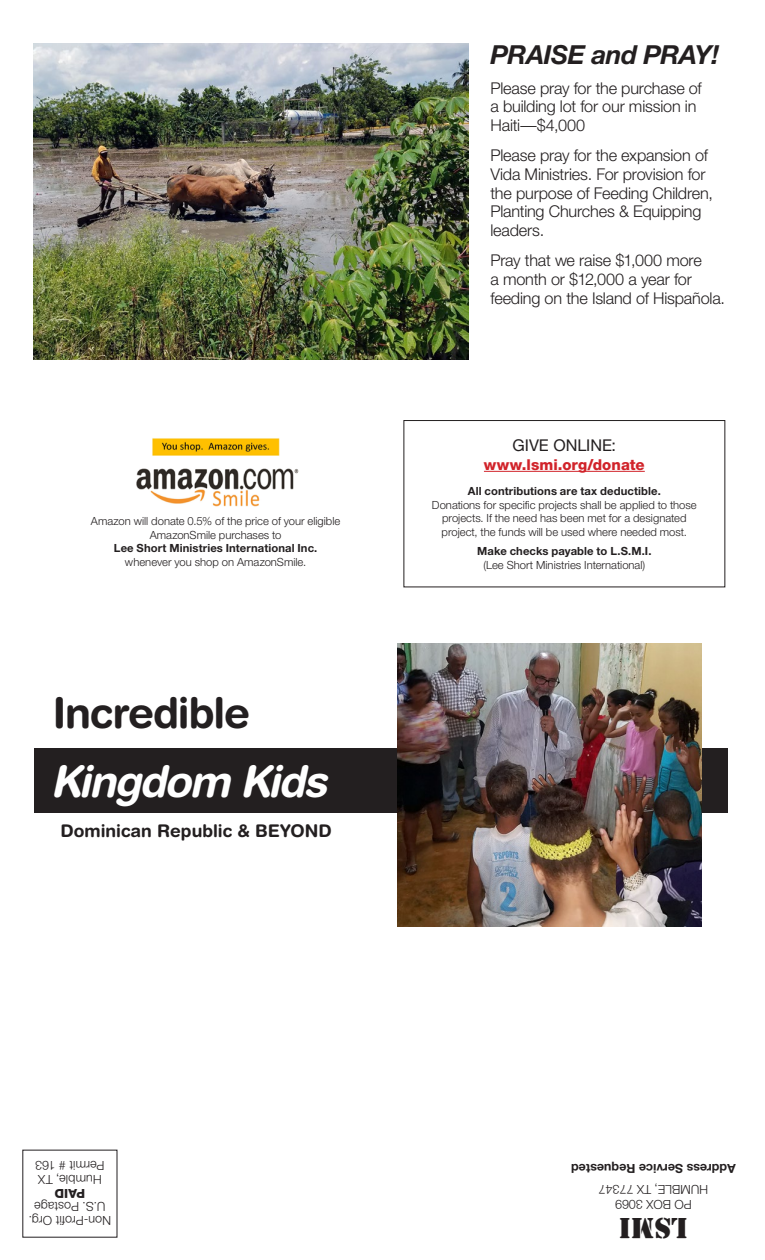
<style>
.page{position:relative;width:765px;height:1260px;background:#fff}
.page>*{position:absolute;margin:0;border:0;box-sizing:border-box;transform-origin:0 0}
.t1{font:italic 700 43.75px "Helvetica Rounded";letter-spacing:-.04em;color:#fff}
.t2{font:700 42.5px "Helvetica Rounded";letter-spacing:-.025em;color:#231f20}
.t3{font:30px "Stencil";color:#231f20}
.Text{font:italic 700 26.25px "Helvetica Neue";letter-spacing:-.02em;color:#231f20}
.t4{font:700 17.5px "Helvetica Rounded";color:#231f20}
.Text-2{font:300 16.25px/18.8px "Helvetica Neue";letter-spacing:-.015em;color:#231f20}
.t5{font:16.25px "Helvetica Neue";letter-spacing:-.005em;color:#231f20}
.t6{font:800 15px "Helvetica Neue";color:#d1232a}
.t7{font:300 12.5px "Helvetica Neue";color:#231f20}
.t8{font:700 12.5px "Helvetica Neue";color:#231f20}
.t9{font:800 12.5px "Helvetica Neue";color:#231f20}
.t10{font:300 11.25px/13.5px "Helvetica Neue";color:#231f20;text-align:center}
.t11{font:700 11.25px "Helvetica Neue";letter-spacing:.01em;color:#231f20}
.s1{font-weight:700}
</style>
<div class="page">
<hr style="left:484px;top:471px;width:161px;height:1px;background:#d1232a">
<div style="left:404px;top:420px;width:321px;height:167px;border:1px solid #231f20"></div>
<div style="left:34px;top:749px;width:694px;height:64px;background:#231f20"></div>
<img style="left:33px;top:43px;width:436px;height:317px">
<img style="left:398px;top:643px;width:303px;height:284px">
<img style="left:136px;top:438px;width:163px;height:69px">
<p class="t10" style="left:91px;top:514px;width:251px">Amazon will donate 0.5% of the price of your eligible AmazonSmile purchases to<br><span class="s1">Lee Short Ministries International Inc. </span>whenever you shop on AmazonSmile.</p>
<p class="t2" style="left:53px;top:687px;width:199px">Incredible</p>
<p class="t1" style="left:51px;top:755px;width:278px">Kingdom Kids</p>
<p class="t4" style="left:60px;top:820px;width:273px">Dominican Republic &amp; BEYOND</p>
<p class="Text" style="left:490px;top:38px;width:230px">PRAISE and PRAY!</p>
<p class="Text-2" style="left:490px;top:78px;width:213px">Please pray for the purchase of a building lot for our mission in<br>Haiti—$4,000</p>
<p class="Text-2" style="left:490px;top:146px;width:224px">Please pray for the expansion of<br>Vida Ministries. For provision for the purpose of Feeding Children,<br>Planting Churches &amp; Equipping leaders.</p>
<p class="Text-2" style="left:490px;top:251px;width:236px">Pray that we raise $1,000 more<br>a month or $12,000 a year for feeding on the Island of Hispañola.</p>
<p class="t5" style="left:513px;top:436px;width:105px">GIVE ONLINE:</p>
<p class="t6" style="left:484px;top:456px;width:162px">www.lsmi.org/donate</p>
<p class="t11" style="left:468px;top:484px;width:194px">All contributions are tax deductible.</p>
<p class="t10" style="left:432px;top:497px;width:266px">Donations for specific projects shall be applied to those projects. If the need has been met for a designated project, the funds will be used where needed most.</p>
<p class="t11" style="left:477px;top:544px;width:176px">Make checks payable to L.S.M.I.</p>
<p class="t10" style="left:483px;top:558px;width:163px">(Lee Short Ministries International)</p>
<p class="t7" style="left:104px;top:1173px;width:71px;rotate:-180deg">Permit # 163</p>
<p class="t7" style="left:102px;top:1187px;width:65px;rotate:-180deg">Humble, TX</p>
<p class="t9" style="left:85px;top:1201px;width:32px;rotate:-180deg">PAID</p>
<p class="t7" style="left:105px;top:1215px;width:72px;rotate:-180deg">U.S. Postage</p>
<p class="t8" style="left:736px;top:1176px;width:166px;rotate:-180deg">Address Service Requested</p>
<p class="t7" style="left:708px;top:1197px;width:111px;rotate:-180deg">HUMBLE, TX 77347</p>
<p class="t7" style="left:692px;top:1212px;width:78px;rotate:-180deg">PO BOX 3069</p>
<p class="t7" style="left:111px;top:1228px;width:84px;rotate:-180deg">Non-Profit Org.</p>
<p class="t3" style="left:688px;top:1245px;width:70px;rotate:-180deg">LSMI</p>
</div>
